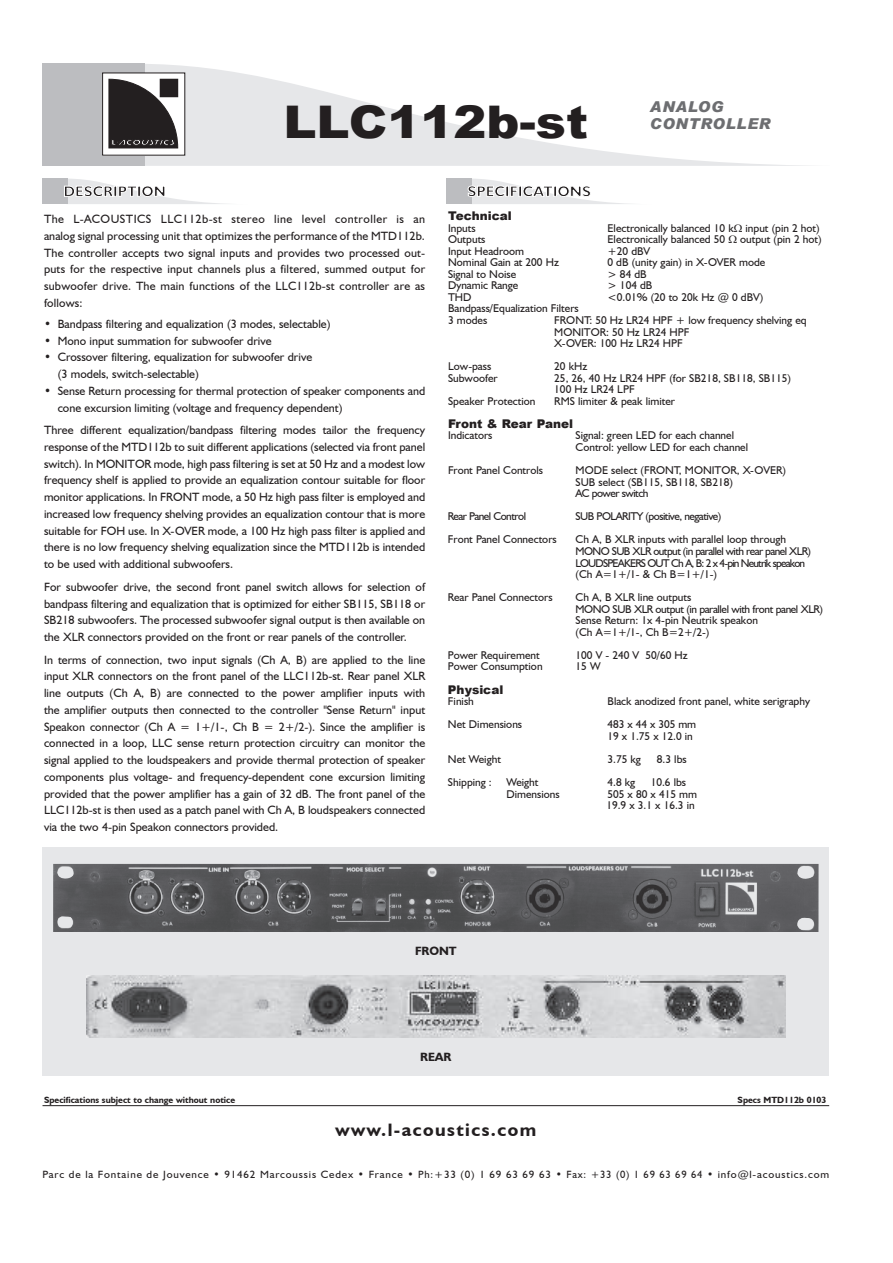
<style>
.page{position:relative;width:893px;height:1263px;background:#fff}
.page>*{position:absolute;margin:0;border:0;box-sizing:border-box;transform-origin:0 0}
.t1{font:900 45px "Arial";color:#231f20;scale:1.1 1}
.t2{font:700 18px "Humanist 521 BT";color:#231f20;scale:1.05 1}
.t3{font:italic 900 15px/16.5px "Arial";letter-spacing:.05em;color:#6d6e71}
.t4{font:12px/16.8px "Humanist 521 BT";color:#231f20;text-align:justify}
.t5{font:900 12px "Arial";color:#231f20}
.t6{font:700 12px "Humanist 521 BT";color:#231f20}
.t7{font:11.25px/11.6px "Humanist 521 BT";color:#231f20}
.t8{font:11.25px/11.6px "Humanist 521 BT";letter-spacing:-.05em;color:#231f20}
.t9{font:11.25px "Humanist 521 BT";letter-spacing:-.045em;color:#231f20}
.t10{font:10.5px "Humanist 521 BT";letter-spacing:.075em;color:#231f20;scale:1.05 1}
.t11{font:700 9px "Humanist 521 BT";color:#231f20}
</style>
<div class="page">
<svg style="left:145px;top:64px;width:663px;height:102px"></svg>
<div style="left:43px;top:64px;width:102px;height:102px;background:#bcbdc0"></div>
<div style="left:103px;top:73px;width:82px;height:82px;background:#fff"></div>
<svg style="left:109px;top:79px;width:69px;height:69px;background:#444142"></svg>
<div style="left:43px;top:847px;width:786px;height:229px;background:#e6e7e9"></div>
<img style="left:53px;top:864px;width:766px;height:68px">
<img style="left:86px;top:976px;width:699px;height:61px">
<hr style="left:43px;top:1105px;width:786px;height:1px;background:#231f20">
<div style="left:43px;top:179px;width:25px;height:25px;background:#bcbdc0"></div>
<svg style="left:64px;top:179px;width:162px;height:25px"></svg>
<div style="left:446px;top:179px;width:26px;height:25px;background:#bcbdc0"></div>
<svg style="left:468px;top:179px;width:162px;height:25px"></svg>
<h1 class="t1" style="left:284px;top:106px;width:278px">LLC112b-st</h1>
<p class="t3" style="left:650px;top:99px;width:122px">ANALOG<br>CONTROLLER</p>
<p class="t4" style="left:44px;top:212px;width:383px">The L-ACOUSTICS LLC112b-st stereo line level controller is an analog signal processing unit that optimizes the performance of the MTD112b.<br>The controller accepts two signal inputs and provides two processed out&shy;puts for the respective input channels plus a filtered, summed output for subwoofer drive. The main functions of the LLC112b-st controller are as follows:</p>
<p class="t4" style="left:44px;top:317px;width:288px">• Bandpass filtering and equalization (3 modes, selectable)</p>
<p class="t4" style="left:44px;top:333px;width:229px">• Mono input summation for subwoofer drive</p>
<p class="t4" style="left:58px;top:350px;width:256px;text-indent:-14px">• Crossover filtering, equalization for subwoofer drive (3 models, switch-selectable)</p>
<p class="t4" style="left:58px;top:383px;width:369px;text-indent:-14px">• Sense Return processing for thermal protection of speaker components and cone excursion limiting (voltage and frequency dependent)</p>
<p class="t4" style="left:44px;top:423px;width:383px">Three different equalization/bandpass filtering modes tailor the frequency response of the MTD112b to suit different applications (selected via front panel switch). In MONITOR mode, high pass filtering is set at 50 Hz and a modest low frequency shelf is applied to provide an equalization contour suitable for floor monitor applications. In FRONT mode, a 50 Hz high pass filter is employed and increased low frequency shelving provides an equalization contour that is more suitable for FOH use. In X-OVER mode, a 100 Hz high pass filter is applied and there is no low frequency shelving equalization since the MTD112b is intended to be used with additional subwoofers.</p>
<p class="t4" style="left:44px;top:579px;width:383px">For subwoofer drive, the second front panel switch allows for selection of bandpass filtering and equalization that is optimized for either SB115, SB118 or SB218 subwoofers. The processed subwoofer signal output is then available on the XLR connectors provided on the front or rear panels of the controller.</p>
<p class="t4" style="left:44px;top:652px;width:383px">In terms of connection, two input signals (Ch A, B) are applied to the line input XLR connectors on the front panel of the LLC112b-st. Rear panel XLR line outputs (Ch A, B) are connected to the power amplifier inputs with the amplifier outputs then connected to the controller "Sense Return" input Speakon connector (Ch A = 1+/1-, Ch B = 2+/2-). Since the amplifier is connected in a loop, LLC sense return protection circuitry can monitor the signal applied to the loudspeakers and provide thermal protection of speaker components plus voltage- and frequency-dependent cone excursion limiting provided that the power amplifier has a gain of 32 dB. The front panel of the LLC112b-st is then used as a patch panel with Ch A, B loudspeakers connected via the two 4-pin Speakon connectors provided.</p>
<p class="t5" style="left:448px;top:211px;width:65px">Technical</p>
<p class="t7" style="left:448px;top:223px;width:29px">Inputs</p>
<p class="t7" style="left:607px;top:223px;width:214px">Electronically balanced 10 k input (pin 2 hot)</p>
<p class="t7" style="left:448px;top:235px;width:39px">Outputs</p>
<p class="t7" style="left:607px;top:235px;width:119px">Electronically balanced 50</p>
<p class="t7" style="left:740px;top:235px;width:83px">output (pin 2 hot)</p>
<p class="t7" style="left:448px;top:246px;width:78px">Input Headroom</p>
<p class="t7" style="left:607px;top:246px;width:44px">+20 dBV</p>
<p class="t7" style="left:448px;top:258px;width:112px">Nominal Gain at 200 Hz</p>
<p class="t7" style="left:607px;top:258px;width:159px">0 dB (unity gain) in X-OVER mode</p>
<p class="t7" style="left:448px;top:269px;width:70px">Signal to Noise</p>
<p class="t7" style="left:607px;top:269px;width:41px">&gt; 84 dB</p>
<p class="t7" style="left:448px;top:281px;width:72px">Dynamic Range</p>
<p class="t7" style="left:607px;top:281px;width:46px">&gt; 104 dB</p>
<p class="t7" style="left:448px;top:292px;width:25px">THD</p>
<p class="t7" style="left:607px;top:292px;width:157px">&lt;0.01% (20 to 20k Hz @ 0 dBV)</p>
<p class="t7" style="left:448px;top:304px;width:132px">Bandpass/Equalization Filters<br>3 modes</p>
<p class="t7" style="left:554px;top:315px;width:254px">FRONT: 50 Hz LR24 HPF + low frequency shelving eq<br>MONITOR: 50 Hz LR24 HPF<br>X-OVER: 100 Hz LR24 HPF</p>
<p class="t7" style="left:448px;top:362px;width:45px">Low-pass</p>
<p class="t7" style="left:554px;top:362px;width:35px">20 kHz</p>
<p class="t7" style="left:448px;top:373px;width:51px">Subwoofer</p>
<p class="t7" style="left:554px;top:373px;width:238px">25, 26, 40 Hz LR24 HPF (for SB218, SB118, SB115)<br>100 Hz LR24 LPF</p>
<p class="t7" style="left:448px;top:396px;width:89px">Speaker Protection</p>
<p class="t7" style="left:554px;top:396px;width:122px">RMS limiter &amp; peak limiter</p>
<p class="t5" style="left:448px;top:419px;width:127px">Front &amp; Rear Panel</p>
<p class="t7" style="left:448px;top:431px;width:46px">Indicators</p>
<p class="t7" style="left:576px;top:431px;width:174px">Signal: green LED for each channel<br>Control: yellow LED for each channel</p>
<p class="t7" style="left:448px;top:466px;width:97px">Front Panel Controls</p>
<p class="t7" style="left:576px;top:466px;width:212px">MODE select (FRONT, MONITOR, X-OVER)<br>SUB select (SB115, SB118, SB218)<br>AC power switch</p>
<p class="t9" style="left:448px;top:512px;width:80px">Rear Panel Control</p>
<p class="t9" style="left:576px;top:512px;width:147px">SUB POLARITY (positive, negative)</p>
<p class="t7" style="left:448px;top:535px;width:110px">Front Panel Connectors</p>
<p class="t8" style="left:576px;top:535px;width:237px">Ch A, B XLR inputs with parallel loop through MONO SUB XLR output (in parallel with rear panel XLR)<br>LOUDSPEAKERS OUT Ch A, B: 2 x 4-pin Neutrik speakon (Ch A=1+/1- &amp; Ch B=1+/1-)</p>
<p class="t7" style="left:448px;top:593px;width:106px">Rear Panel Connectors</p>
<p class="t7" style="left:576px;top:593px;width:249px">Ch A, B XLR line outputs<br>MONO SUB XLR output (in parallel with front panel XLR)<br>Sense Return: 1x 4-pin Neutrik speakon<br>(Ch A=1+/1-, Ch B=2+/2-)</p>
<p class="t7" style="left:448px;top:650px;width:93px">Power Requirement</p>
<p class="t7" style="left:576px;top:650px;width:114px">100 V - 240 V 50/60 Hz</p>
<p class="t7" style="left:448px;top:662px;width:96px">Power Consumption</p>
<p class="t7" style="left:576px;top:662px;width:26px">15 W</p>
<p class="t5" style="left:448px;top:685px;width:57px">Physical</p>
<p class="t7" style="left:448px;top:697px;width:27px">Finish</p>
<p class="t7" style="left:607px;top:697px;width:204px">Black anodized front panel, white serigraphy</p>
<p class="t7" style="left:448px;top:720px;width:76px">Net Dimensions</p>
<p class="t7" style="left:607px;top:720px;width:90px">483 x 44 x 305 mm<br>19 x 1.75 x 12.0 in</p>
<p class="t7" style="left:448px;top:754px;width:54px">Net Weight</p>
<p class="t7" style="left:607px;top:754px;width:35px">3.75 kg</p>
<p class="t7" style="left:657px;top:754px;width:31px">8.3 lbs</p>
<p class="t7" style="left:448px;top:777px;width:45px">Shipping :</p>
<p class="t7" style="left:506px;top:777px;width:34px">Weight</p>
<p class="t7" style="left:607px;top:777px;width:29px">4.8 kg</p>
<p class="t7" style="left:651px;top:777px;width:37px">10.6 lbs</p>
<p class="t7" style="left:506px;top:789px;width:55px">Dimensions</p>
<p class="t7" style="left:606px;top:789px;width:92px">505 x 80 x 415 mm<br>19.9 x 3.1 x 16.3 in</p>
<p class="t6" style="left:415px;top:946px;width:43px">fRoNt</p>
<p class="t6" style="left:420px;top:1052px;width:33px">REaR</p>
<p class="t11" style="left:44px;top:1096px;width:193px">specifications subject to change without notice</p>
<p class="t11" style="left:738px;top:1096px;width:90px">specs MtD112b 0103</p>
<h2 class="t2" style="left:335px;top:1124px;width:193px">www.l-acoustics.com</h2>
<p class="t10" style="left:43px;top:1170px;width:751px">Parc de la Fontaine de Jouvence • 91462 Marcoussis Cedex • France • Ph:+33 (0) 1 69 63 69 63 • Fax: +33 (0) 1 69 63 69 64 • info@l-acoustics.com</p>
</div>
